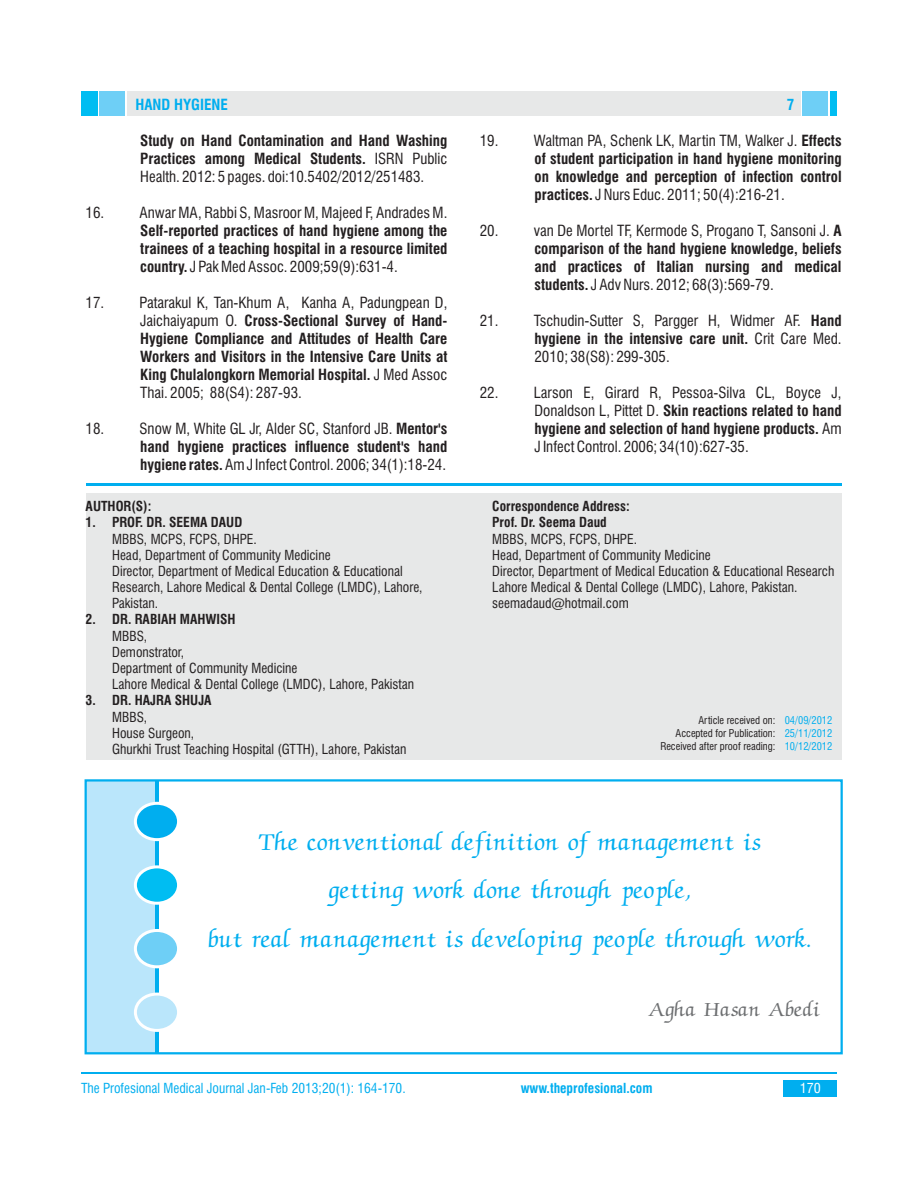
<style>
.page{position:relative;width:918px;height:1188px;background:#fff}
.page>*{position:absolute;margin:0;border:0;box-sizing:border-box;transform-origin:0 0}
.t1{font:22.8px/48.4px "Chancery Cursive";color:#00aeef;text-align:center;scale:1.19 1}
.t2{font:18.9px "Chancery Cursive";color:#6d6f71;scale:1.19 1}
.t3{font:700 condensed 15px/18px "Swiss 721 BT";color:#231f20}
.t4{font:condensed 15px/18px "Swiss 721 BT";color:#231f20;text-align:right}
.t5{font:700 condensed 15px "Swiss 721 BT";color:#00aeef}
.t6{font:condensed 13.5px/16.2px "Swiss 721 BT";color:#231f20}
.t7{font:700 condensed 13.5px "Swiss 721 BT";color:#231f20}
.t8{font:condensed 13.5px "Swiss 721 BT";color:#00aeef}
.t9{font:700 condensed 13.5px "Swiss 721 BT";color:#00aeef}
.t10{font:condensed 13.5px "Swiss 721 BT";color:#fff;scale:1.04 1}
.t11{font:condensed 10.5px/12.6px "Swiss 721 BT";color:#231f20;text-align:right}
.t12{font:condensed 10.5px/12.6px "Swiss 721 BT";color:#00aeef;text-align:justify}
.s1{font-weight:700}
.s2{font-weight:400}
</style>
<div class="page">
<div style="left:81px;top:92px;width:16px;height:24px;background:#00bdf2"></div>
<div style="left:99px;top:92px;width:25px;height:24px;background:#6ecff6"></div>
<div style="left:127px;top:92px;width:674px;height:24px;background:#e7e8e8"></div>
<div style="left:803px;top:92px;width:25px;height:24px;background:#6ecff6"></div>
<div style="left:830px;top:92px;width:7px;height:24px;background:#00bdf2"></div>
<div style="left:783px;top:1080px;width:54px;height:16px;background:#00aeef"></div>
<hr style="left:81px;top:1073px;width:756px;height:1px;background:#00aeef">
<hr style="left:86px;top:483px;width:756px;height:3px;background:#00aeef">
<div style="left:86px;top:493px;width:756px;height:267px;background:#e7e8e8"></div>
<div style="left:86px;top:780px;width:73px;height:273px;background:#00aeef"></div>
<div style="left:86px;top:780px;width:69px;height:273px;background:#bae6fb"></div>
<div style="left:85px;top:779px;width:758px;height:275px;border:2px solid #00aeef"></div>
<div style="left:134px;top:802px;width:46px;height:39px;background:#00aeef;border:3px solid #fff;border-radius:50%"></div>
<svg style="left:134px;top:865px;width:46px;height:40px"></svg>
<div style="left:134px;top:929px;width:46px;height:39px;background:#6ecff6;border:3px solid #fff;border-radius:50%"></div>
<div style="left:134px;top:993px;width:46px;height:39px;background:#bae6fb;border:3px solid #fff;border-radius:50%"></div>
<p class="t5" style="left:135px;top:98px;width:94px">HAND HYGIENE</p>
<p class="t5" style="left:787px;top:98px;width:9px">7</p>
<p class="t3" style="left:140px;top:133px;width:309px">Study on Hand Contamination and Hand Washing</p>
<p class="t4" style="left:480px;top:133px;width:363px">19. Waltman PA, Schenk LK, Martin TM, Walker J. <span class="s1">Effects</span></p>
<p class="t3" style="left:140px;top:151px;width:309px">Practices among Medical Students. <span class="s2">ISRN Public</span></p>
<p class="t3" style="left:535px;top:151px;width:309px">of student participation in hand hygiene monitoring</p>
<p class="t4" style="left:140px;top:169px;width:286px">Health. 2012: 5 pages. doi:10.5402/2012/251483.</p>
<p class="t3" style="left:535px;top:169px;width:309px">on knowledge and perception of infection control practices. <span class="s2">J Nurs Educ. 2011; 50(4):216-21.</span></p>
<p class="t4" style="left:86px;top:205px;width:363px">16. Anwar MA, Rabbi S, Masroor M, Majeed F, Andrades M.</p>
<p class="t3" style="left:140px;top:223px;width:309px">Self-reported practices of hand hygiene among the</p>
<p class="t4" style="left:480px;top:223px;width:363px">20. van De Mortel TF, Kermode S, Progano T, Sansoni J. <span class="s1">A</span></p>
<p class="t3" style="left:140px;top:241px;width:309px">trainees of a teaching hospital in a resource limited</p>
<p class="t3" style="left:535px;top:241px;width:309px">comparison of the hand hygiene knowledge, beliefs</p>
<p class="t4" style="left:140px;top:259px;width:259px"><span class="s1">country.</span> J Pak Med Assoc. 2009;59(9):631-4.</p>
<p class="t3" style="left:535px;top:259px;width:308px">and practices of Italian nursing and medical students. <span class="s2">J Adv Nurs. 2012; 68(3):569-79.</span></p>
<p class="t4" style="left:86px;top:295px;width:363px">17. Patarakul K, Tan-Khum A, Kanha A, Padungpean D,<br>Jaichaiyapum O. <span class="s1">Cross-Sectional Survey of Hand-</span></p>
<p class="t4" style="left:480px;top:313px;width:363px">21. Tschudin-Sutter S, Pargger H, Widmer AF. <span class="s1">Hand</span></p>
<p class="t3" style="left:140px;top:331px;width:309px">Hygiene Compliance and Attitudes of Health Care</p>
<p class="t3" style="left:534px;top:331px;width:309px">hygiene in the intensive care unit. <span class="s2">Crit Care Med.</span></p>
<p class="t3" style="left:140px;top:349px;width:309px">Workers and Visitors in the Intensive Care Units at</p>
<p class="t4" style="left:534px;top:349px;width:137px">2010; 38(S8): 299-305.</p>
<p class="t3" style="left:140px;top:367px;width:309px">King Chulalongkorn Memorial Hospital. <span class="s2">J Med Assoc<br>Thai. 2005; 88(S4): 287-93.</span></p>
<p class="t4" style="left:480px;top:385px;width:363px">22. Larson E, Girard R, Pessoa-Silva CL, Boyce J,<br>Donaldson L, Pittet D. <span class="s1">Skin reactions related to hand</span></p>
<p class="t4" style="left:86px;top:421px;width:363px">18. Snow M, White GL Jr, Alder SC, Stanford JB. <span class="s1">Mentor's</span></p>
<p class="t3" style="left:534px;top:421px;width:309px">hygiene and selection of hand hygiene products. <span class="s2">Am</span></p>
<p class="t3" style="left:140px;top:439px;width:309px">hand hygiene practices influence student's hand</p>
<p class="t4" style="left:534px;top:439px;width:216px">J Infect Control. 2006; 34(10):627-35.</p>
<p class="t4" style="left:140px;top:457px;width:307px"><span class="s1">hygiene rates.</span> Am J Infect Control. 2006; 34(1):18-24.</p>
<p class="t7" style="left:86px;top:501px;width:67px">AUTHOR(S):</p>
<p class="t7" style="left:492px;top:501px;width:139px">Correspondence Address:</p>
<p class="t7" style="left:86px;top:517px;width:158px">1. PROF. DR. SEEMA DAUD</p>
<p class="t7" style="left:492px;top:517px;width:116px">Prof. Dr. Seema Daud</p>
<p class="t6" style="left:112px;top:532px;width:146px">MBBS, MCPS, FCPS, DHPE.</p>
<p class="t6" style="left:492px;top:532px;width:146px">MBBS, MCPS, FCPS, DHPE.</p>
<p class="t6" style="left:112px;top:548px;width:220px">Head, Department of Community Medicine</p>
<p class="t6" style="left:492px;top:548px;width:220px">Head, Department of Community Medicine</p>
<p class="t6" style="left:112px;top:564px;width:292px">Director, Department of Medical Education &amp; Educational</p>
<p class="t6" style="left:492px;top:564px;width:344px">Director, Department of Medical Education &amp; Educational Research</p>
<p class="t6" style="left:112px;top:580px;width:312px">Research, Lahore Medical &amp; Dental College (LMDC), Lahore,</p>
<p class="t6" style="left:492px;top:580px;width:307px">Lahore Medical &amp; Dental College (LMDC), Lahore, Pakistan.</p>
<p class="t6" style="left:112px;top:597px;width:48px">Pakistan.</p>
<p class="t6" style="left:492px;top:597px;width:138px">seemadaud@hotmail.com</p>
<p class="t7" style="left:86px;top:614px;width:152px">2. DR. RABIAH MAHWISH</p>
<p class="t6" style="left:112px;top:629px;width:303px">MBBS,<br>Demonstrator,<br>Department of Community Medicine<br>Lahore Medical &amp; Dental College (LMDC), Lahore, Pakistan</p>
<p class="t7" style="left:86px;top:695px;width:128px">3. DR. HAJRA SHUJA</p>
<p class="t6" style="left:112px;top:710px;width:296px">MBBS,<br>House Surgeon,<br>Ghurkhi Trust Teaching Hospital (GTTH), Lahore, Pakistan</p>
<p class="t11" style="left:660px;top:715px;width:117px">Article received on:<br>Accepted for Publication:<br>Received after proof reading:</p>
<p class="t12" style="left:785px;top:715px;width:49px">04/09/2012<br>25/11/2012<br>10/12/2012</p>
<h1 class="t1" style="left:209px;top:820px;width:508px">The conventional definition of management is<br>getting work done through people,<br>but real management is developing people through work.</h1>
<p class="t2" style="left:648px;top:1001px;width:146px">Agha Hasan Abedi</p>
<p class="t8" style="left:81px;top:1083px;width:326px">The Profesional Medical Journal Jan-Feb 2013;20(1): 164-170.</p>
<p class="t9" style="left:521px;top:1083px;width:133px">www.theprofesional.com</p>
<p class="t10" style="left:800px;top:1083px;width:22px">170</p>
</div>
